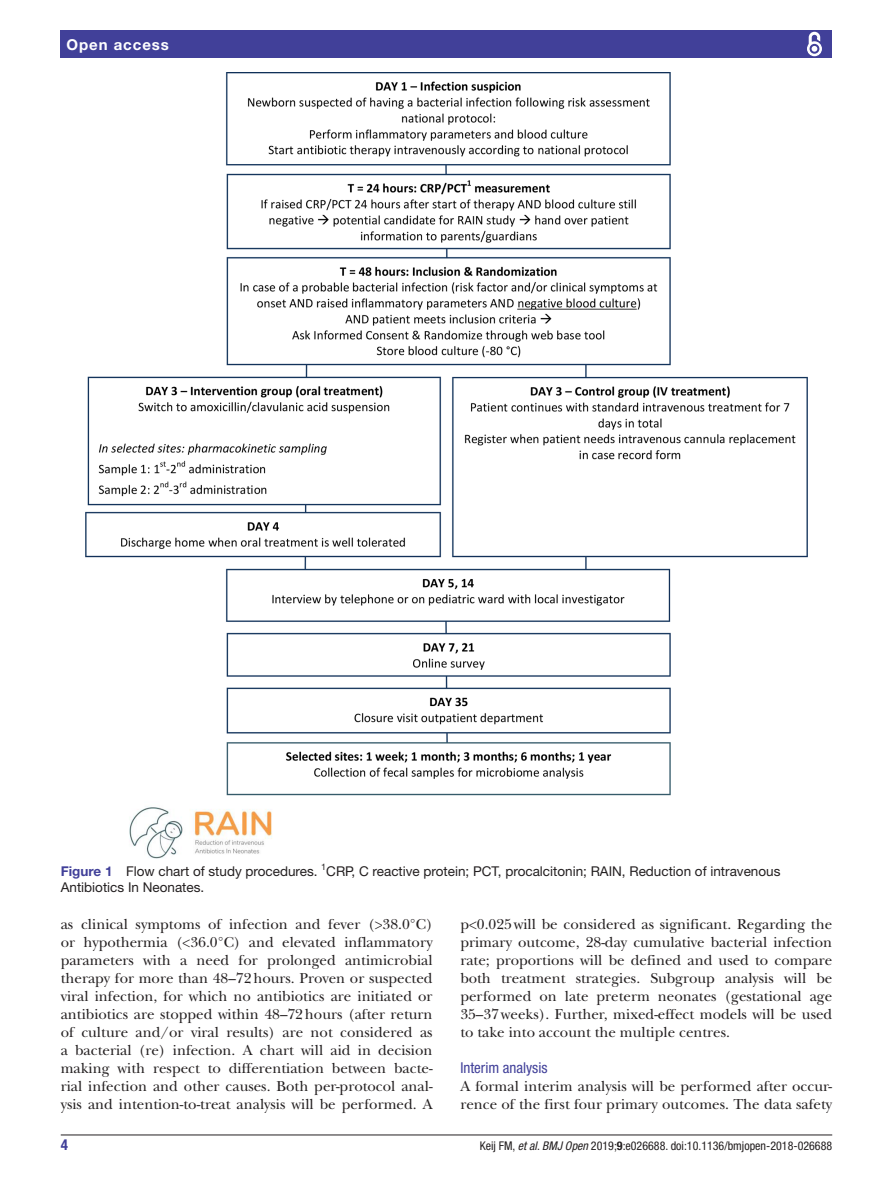
<style>
.page{position:relative;width:893px;height:1191px;background:#fff}
.page>*{position:absolute;margin:0;border:0;box-sizing:border-box;transform-origin:0 0}
.t1{font:15px/18px "New Baskerville";color:#231f20;text-align:justify}
.t2{font:condensed 15px "Helvetica Neue LT Std";color:#414099}
.t3{font:700 15px "Helvetica Neue LT Std";letter-spacing:.065em;color:#fff}
.t4{font:700 condensed 15px "Helvetica Neue LT Std";color:#414099}
.t5{font:13.5px "Helvetica Neue LT Std";color:#231f20}
.t6{font:condensed 12px "Helvetica Neue LT Std";color:#231f20}
.t7{font:9px "Helvetica Neue LT Std";color:#231f20}
.s1{font-weight:700;color:#414099}
.s2{font-style:italic}
.s3{font-weight:700}
</style>
<div class="page">
<hr style="left:61px;top:1134px;width:771px;height:1px;background:#231f20">
<div style="left:61px;top:31px;width:771px;height:27px;background:#414099"></div>
<svg style="left:807px;top:31px;width:15px;height:26px"></svg>
<img style="left:85px;top:73px;width:723px;height:785px">
<p class="t3" style="left:66px;top:35px;width:104px">Open access</p>
<p class="t5" style="left:61px;top:863px;width:258px"><span class="s1">Figure 1</span> Flow chart of study procedures.</p>
<p class="t7" style="left:321px;top:861px;width:6px">1</p>
<p class="t5" style="left:326px;top:863px;width:456px">CRP, C reactive protein; PCT, procalcitonin; RAIN, Reduction of intravenous</p>
<p class="t5" style="left:61px;top:879px;width:145px">Antibiotics In Neonates.</p>
<p class="t1" style="left:61px;top:915px;width:373px">as clinical symptoms of infection and fever (&gt;38.0°C) or hypothermia (&lt;36.0°C) and elevated inflammatory parameters with a need for prolonged antimicrobial therapy for more than 48–72hours. Proven or suspected viral infection, for which no antibiotics are initiated or antibiotics are stopped within 48–72hours (after return of culture and/or viral results) are not considered as a bacterial (re) infection. A chart will aid in decision making with respect to differentiation between bacte&shy;rial infection and other causes. Both per-protocol anal&shy;ysis and intention-to-treat analysis will be performed. A</p>
<p class="t1" style="left:460px;top:915px;width:373px">p&lt;0.025will be considered as significant. Regarding the primary outcome, 28-day cumulative bacterial infection rate; proportions will be defined and used to compare both treatment strategies. Subgroup analysis will be performed on late preterm neonates (gestational age 35–37weeks). Further, mixed-effect models will be used to take into account the multiple centres.</p>
<p class="t2" style="left:460px;top:1059px;width:89px">Interim analysis</p>
<p class="t1" style="left:460px;top:1077px;width:373px">A formal interim analysis will be performed after occur&shy;rence of the first four primary outcomes. The data safety</p>
<p class="t4" style="left:61px;top:1135px;width:9px">4</p>
<p class="t6" style="left:480px;top:1138px;width:354px">Keij FM, <span class="s2">et al</span>. <span class="s2">BMJ Open</span> 2019;<span class="s3">9</span>:e026688. doi:10.1136/bmjopen-2018-026688</p>
</div>
